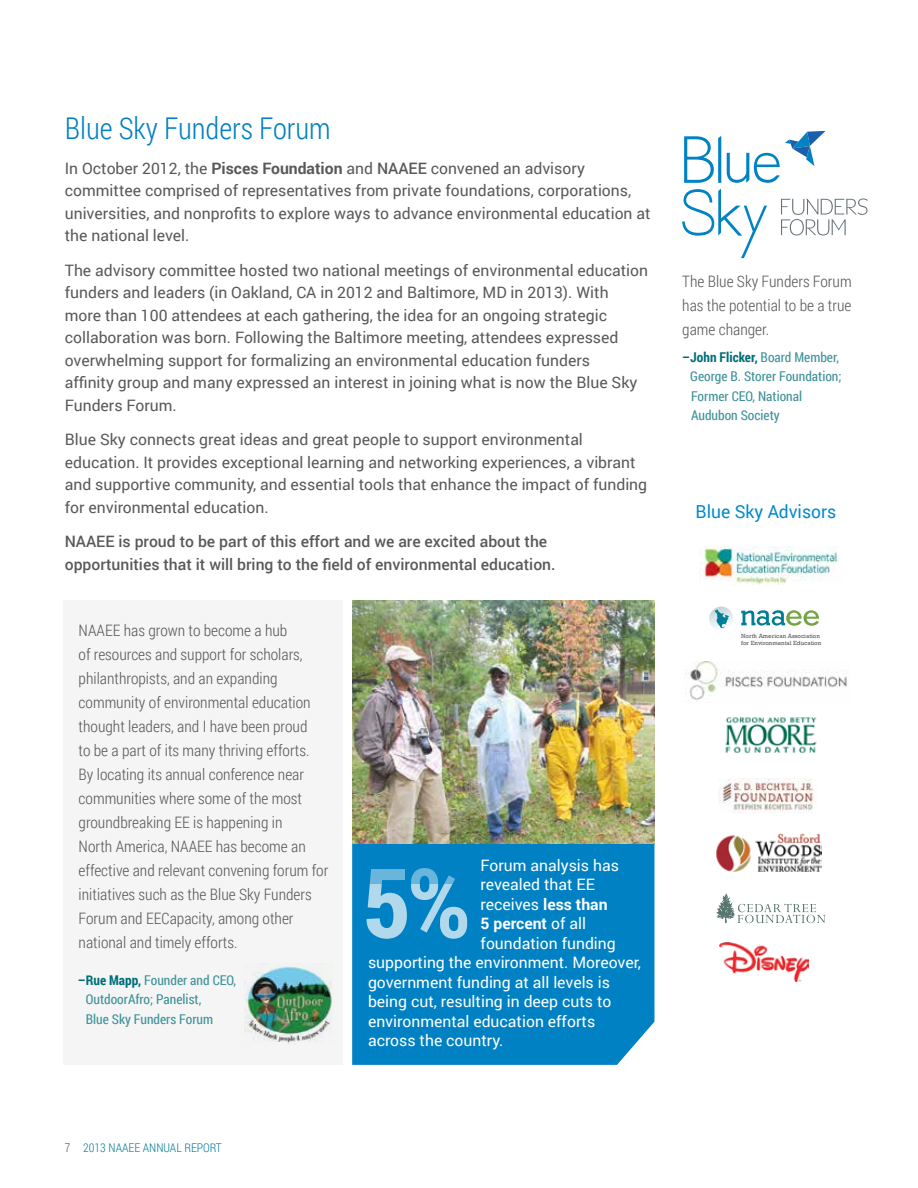
<style>
.page{position:relative;width:918px;height:1188px;background:#fff}
.page>*{position:absolute;margin:0;border:0;box-sizing:border-box;transform-origin:0 0}
.t1{font:300 30px "Roboto Condensed";color:#0081c3}
.t2{font:18px "Roboto";color:#008acc}
.t3{font:15.75px/22.5px "Roboto";color:#58595b}
.t4{font:300 15.75px/24px "Roboto Condensed";color:#58595b;text-align:justify}
.t5{font:15.75px "Roboto";color:#fff}
.t6{font:500 15.75px/22.5px "Roboto";color:#58595b}
.t7{font:700 15.75px "Roboto";color:#fff}
.t8{font:13.5px/19.5px "Roboto Condensed";color:#40929a}
.t9{font:300 12px "Roboto Condensed";color:#0c7e96}
.t10{font:6.15px/7.1px "Rockwell";color:#58595b}
.s1{font-weight:700}
.s2{font-weight:500}
.s3{font-weight:700;color:#006e78}
.s4{font-weight:400}
.s5{color:#58595b}
</style>
<div class="page">
<div style="left:63px;top:601px;width:280px;height:464px;background:#f5f5f5"></div>
<div style="left:352px;top:844px;width:302px;height:221px;background:#0081c3"></div>
<img style="left:352px;top:601px;width:302px;height:243px">
<img style="left:245px;top:966px;width:87px;height:78px">
<svg style="left:366px;top:868px;width:101px;height:71px;background:#49a5d3"></svg>
<svg style="left:684px;top:136px;width:37px;height:47px"></svg>
<svg style="left:727px;top:131px;width:99px;height:52px"></svg>
<svg style="left:682px;top:189px;width:85px;height:69px"></svg>
<svg style="left:781px;top:198px;width:87px;height:37px"></svg>
<img style="left:699px;top:547px;width:139px;height:37px">
<img style="left:716px;top:834px;width:106px;height:37px">
<svg style="left:741px;top:610px;width:78px;height:16px"></svg>
<svg style="left:709px;top:607px;width:24px;height:24px"></svg>
<svg style="left:715px;top:609px;width:14px;height:19px"></svg>
<img style="left:685px;top:661px;width:162px;height:41px">
<img style="left:719px;top:943px;width:90px;height:39px">
<svg style="left:717px;top:893px;width:108px;height:30px"></svg>
<img style="left:725px;top:717px;width:92px;height:37px">
<img style="left:719px;top:778px;width:95px;height:35px">
<h1 class="t1" style="left:65px;top:108px;width:267px">Blue Sky Funders Forum</h1>
<p class="t3" style="left:65px;top:156px;width:587px">In October 2012, the <span class="s1">Pisces Foundation</span> and <span class="s2">NAAEE</span> convened an advisory committee comprised of representatives from private foundations, corporations, universities, and nonprofits to explore ways to advance environmental education at the national level.</p>
<p class="t3" style="left:65px;top:259px;width:585px">The advisory committee hosted two national meetings of environmental education funders and leaders (in Oakland, CA in 2012 and Baltimore, MD in 2013). With more than 100 attendees at each gathering, the idea for an ongoing strategic collaboration was born. Following the Baltimore meeting, attendees expressed overwhelming support for formalizing an environmental education funders<br>affinity group and many expressed an interest in joining what is now the Blue Sky Funders Forum.</p>
<p class="t3" style="left:65px;top:428px;width:584px">Blue Sky connects great ideas and great people to support environmental education. It provides exceptional learning and networking experiences, a vibrant and supportive community, and essential tools that enhance the impact of funding for environmental education.</p>
<p class="t6" style="left:65px;top:530px;width:492px">NAAEE is proud to be part of this effort and we are excited about the opportunities that it will bring to the field of environmental education.</p>
<p class="t4" style="left:79px;top:618px;width:251px;text-align:left">NAAEE has grown to become a hub<br>of resources and support for scholars, philanthropists, and an expanding community of environmental education thought leaders, and I have been proud<br>to be a part of its many thriving efforts.<br>By locating its annual conference near communities where some of the most groundbreaking EE is happening in<br>North America, NAAEE has become an effective and relevant convening forum for initiatives such as the Blue Sky Funders Forum and EECapacity, among other national and timely efforts.</p>
<p class="t8" style="left:86px;top:970px;width:152px;text-indent:-8px"><span class="s3">–Rue Mapp,</span> Founder and CEO,<br>OutdoorAfro; Panelist,<br>Blue Sky Funders Forum</p>
<p class="t5" style="left:481px;top:854px;width:140px">Forum analysis has</p>
<p class="t5" style="left:481px;top:874px;width:116px">revealed that EE</p>
<p class="t5" style="left:481px;top:893px;width:128px">receives <span class="s1">less than</span></p>
<p class="t7" style="left:481px;top:913px;width:107px">5 percent <span class="s4">of all</span></p>
<p class="t5" style="left:481px;top:932px;width:137px">foundation funding</p>
<p class="t5" style="left:368px;top:952px;width:274px">supporting the environment. Moreover,</p>
<p class="t5" style="left:368px;top:971px;width:243px">government funding at all levels is</p>
<p class="t5" style="left:368px;top:991px;width:245px">being cut, resulting in deep cuts to</p>
<p class="t5" style="left:368px;top:1010px;width:229px">environmental education efforts</p>
<p class="t5" style="left:368px;top:1030px;width:137px">across the country.</p>
<p class="t4" style="left:682px;top:269px;width:171px">The Blue Sky Funders Forum has the potential to be a true game changer.</p>
<p class="t8" style="left:690px;top:347px;width:153px;text-indent:-8px"><span class="s3">–John Flicker,</span> Board Member,<br>George B. Storer Foundation;<br>Former CEO, National<br>Audubon Society</p>
<p class="t2" style="left:696px;top:499px;width:142px">Blue Sky Advisors</p>
<p class="t10" style="left:741px;top:632px;width:82px">North American Association for Environmental Education</p>
<p class="t9" style="left:65px;top:1139px;width:159px"><span class="s5">7</span> 2013 NAAEE Annual Report</p>
</div>
